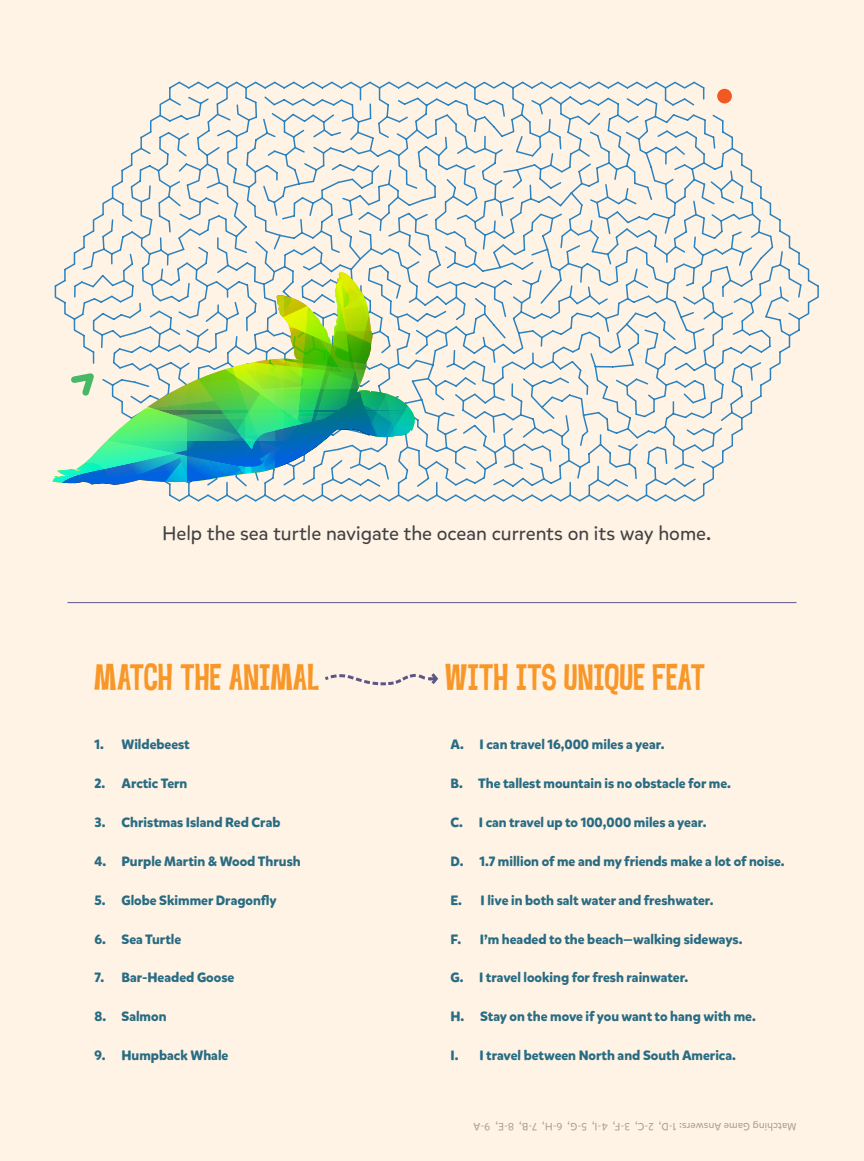
<style>
.page{position:relative;width:864px;height:1161px;background:#fff3e5}
.page>*{position:absolute;margin:0;border:0;box-sizing:border-box;transform-origin:0 0}
.t1{font:33px "Mr Bubble Font";letter-spacing:.01em;color:#f89728}
.t2{font:19.5px "Mikado";color:#414042}
.t3{font:700 13.5px "Mikado";color:#296c83}
.t4{font:10.5px "Mikado";color:#a7a9ac}
</style>
<div class="page">
<svg style="left:325px;top:673px;width:114px;height:13px"></svg>
<svg style="left:64px;top:81px;width:755px;height:421px"></svg>
<img style="left:52px;top:272px;width:363px;height:213px">
<div style="left:717px;top:89px;width:15px;height:14px;background:#f15822;border-radius:50%"></div>
<hr style="left:68px;top:602px;width:728px;height:1px;background:#5d5587">
<h2 class="t2" style="left:162px;top:522px;width:551px">Help the sea turtle navigate the ocean currents on its way home.</h2>
<h1 class="t1" style="left:94px;top:655px;width:226px">MATCH THE ANIMAL</h1>
<h1 class="t1" style="left:445px;top:655px;width:262px">WITH ITS UNIQUE FEAT</h1>
<p class="t3" style="left:94px;top:736px;width:97px">1. Wildebeest</p>
<p class="t3" style="left:94px;top:775px;width:95px">2. Arctic Tern</p>
<p class="t3" style="left:94px;top:814px;width:187px">3. Christmas Island Red Crab</p>
<p class="t3" style="left:94px;top:853px;width:208px">4. Purple Martin &amp; Wood Thrush</p>
<p class="t3" style="left:94px;top:892px;width:184px">5. Globe Skimmer Dragonfly</p>
<p class="t3" style="left:94px;top:930px;width:88px">6. Sea Turtle</p>
<p class="t3" style="left:94px;top:969px;width:141px">7. Bar-Headed Goose</p>
<p class="t3" style="left:94px;top:1008px;width:74px">8. Salmon</p>
<p class="t3" style="left:94px;top:1047px;width:135px">9. Humpback Whale</p>
<p class="t3" style="left:450px;top:736px;width:215px">A. I can travel 16,000 miles a year.</p>
<p class="t3" style="left:450px;top:775px;width:282px">B. The tallest mountain is no obstacle for me.</p>
<p class="t3" style="left:450px;top:814px;width:258px">C. I can travel up to 100,000 miles a year.</p>
<p class="t3" style="left:450px;top:853px;width:336px">D. 1.7 million of me and my friends make a lot of noise.</p>
<p class="t3" style="left:450px;top:892px;width:265px">E. I live in both salt water and freshwater.</p>
<p class="t3" style="left:450px;top:930px;width:294px">F. I’m headed to the beach—walking sideways.</p>
<p class="t3" style="left:450px;top:969px;width:239px">G. I travel looking for fresh rainwater.</p>
<p class="t3" style="left:450px;top:1008px;width:307px">H. Stay on the move if you want to hang with me.</p>
<p class="t3" style="left:450px;top:1047px;width:287px">I. I travel between North and South America.</p>
<p class="t4" style="left:796px;top:1133px;width:325px;rotate:-180deg">Matching Game Answers: 1-D, 2-C, 3-F, 4-I, 5-G, 6-H, 7-B, 8-E, 9-A</p>
</div>
